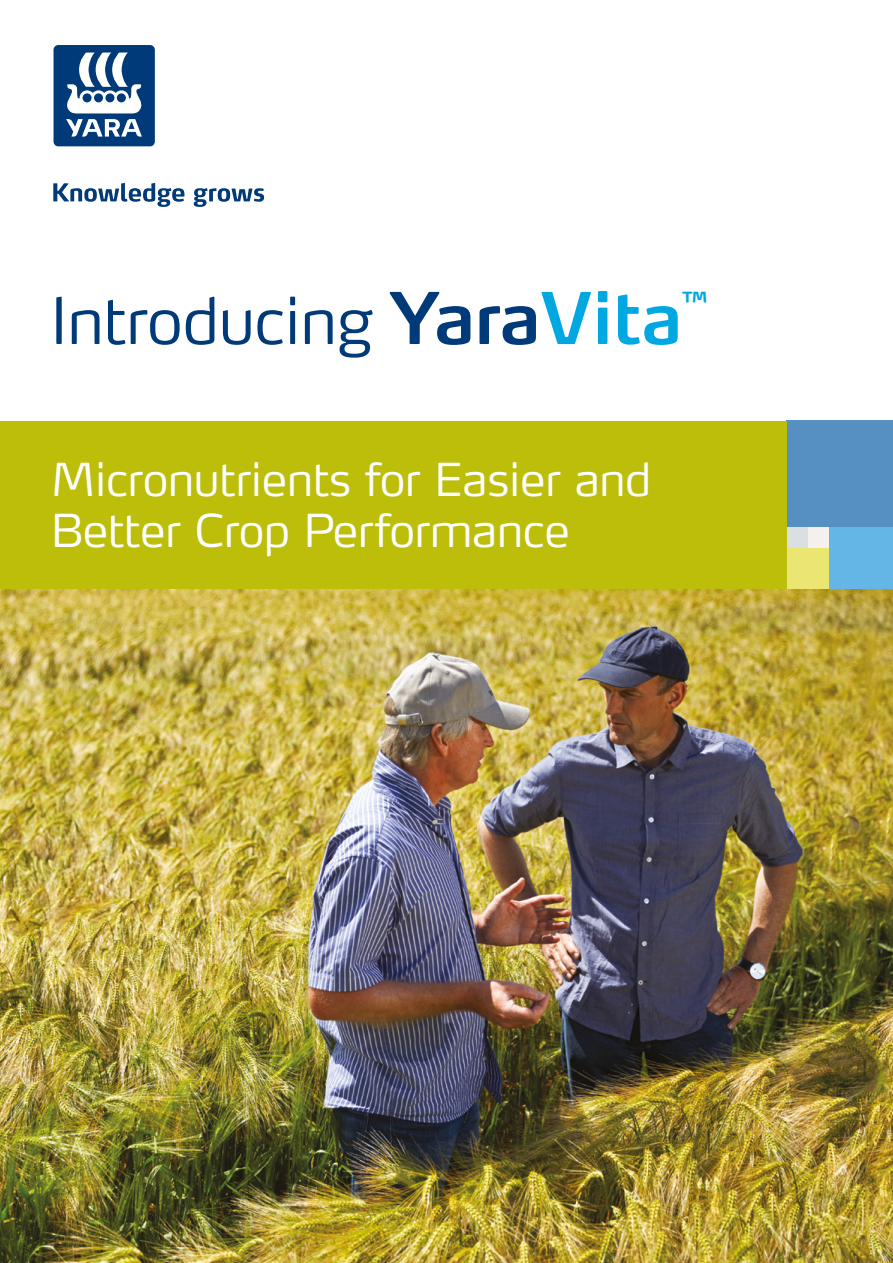
<style>
.page{position:relative;width:893px;height:1263px;background:#fff}
.page>*{position:absolute;margin:0;border:0;box-sizing:border-box;transform-origin:0 0}
.t1{font:300 63px "Max OT";letter-spacing:-.01em;color:#003a78}
.t2{font:300 45px/51px "Yara Max LF";color:#fff}
.t3{font:600 24.75px "Max OT";color:#00a8e2}
.s1{font-weight:600;font-size:70.5px}
.s2{font-weight:600;font-size:70.5px;color:#00a8e2}
</style>
<div class="page">
<div style="left:787px;top:527px;width:21px;height:21px;background:#dadfe1"></div>
<div style="left:808px;top:527px;width:21px;height:21px;background:#f4f0ee"></div>
<div style="left:787px;top:548px;width:42px;height:42px;background:#ebe671"></div>
<div style="left:829px;top:527px;width:64px;height:63px;background:#64b6e7"></div>
<div style="left:787px;top:421px;width:106px;height:106px;background:#568fc2"></div>
<div style="left:0;top:421px;width:787px;height:169px;background:#bcbe0a"></div>
<img style="left:0;top:590px;width:893px;height:673px">
<svg style="left:53px;top:183px;width:211px;height:24px"></svg>
<svg style="left:53px;top:45px;width:102px;height:102px"></svg>
<p class="t1" style="left:50px;top:279px;width:633px">Introducing <span class="s1">Yara</span><span class="s2">Vita</span></p>
<p class="t3" style="left:682px;top:284px;width:27px">™</p>
<p class="t2" style="left:51px;top:453px;width:602px">Micronutrients for Easier and<br>Better Crop Performance</p>
</div>
